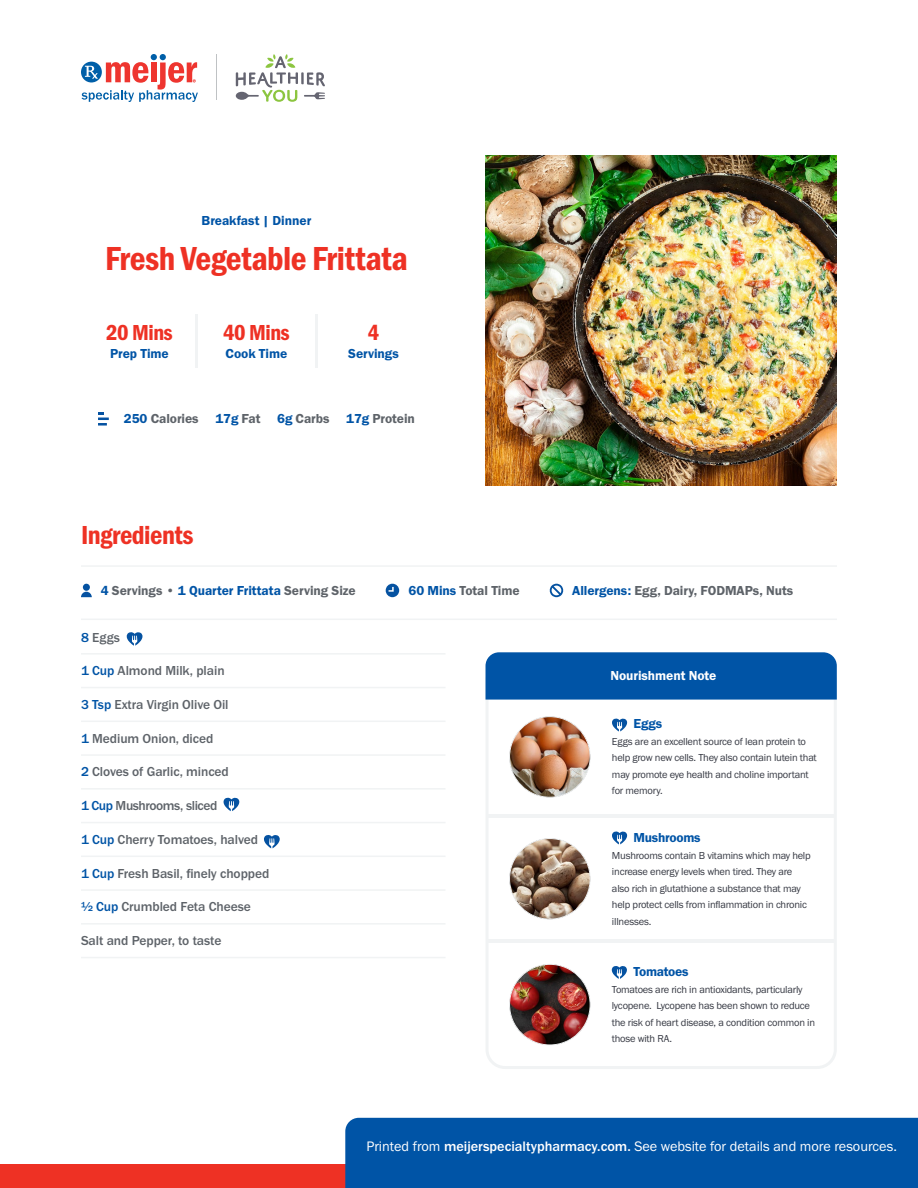
<style>
.page{position:relative;width:918px;height:1188px;background:#fff}
.page>*{position:absolute;margin:0;border:0;box-sizing:border-box;transform-origin:0 0}
.t1{font:34.5px "Franklin Gothic URW Con Dem";letter-spacing:-.015em;color:#ee3124}
.t2{font:27px "Franklin Gothic URW Con Dem";letter-spacing:-.02em;color:#ee3124}
.t3{font:22.5px "Franklin Gothic URW Con Dem";letter-spacing:-.02em;color:#ee3124}
.t4{font:14.25px "Franklin Gothic URW Boo";color:#fff}
.t5{font:500 13.5px "Franklin Gothic URW";letter-spacing:-.005em;color:#5e6369}
.t6{font:13.5px "Franklin Gothic URW Dem";letter-spacing:-.005em;color:#5e6369}
.t7{font:13.5px "Franklin Gothic URW Dem";letter-spacing:-.005em;color:#0054a6}
.t8{font:500 13.5px "Franklin Gothic URW";letter-spacing:-.03em;color:#5e6369}
.t9{font:13.5px "Franklin Gothic URW Dem";letter-spacing:-.005em;color:#fff}
.t10{font:10.5px/16.5px "Franklin Gothic URW Boo";letter-spacing:-.02em;color:#343741}
.s1{color:#0054a6}
.s2{font-family:"Franklin Gothic URW";font-weight:500}
</style>
<div class="page">
<hr style="left:217px;top:54px;width:1px;height:46px;background:#bfc2c4">
<svg style="left:82px;top:54px;width:116px;height:48px"></svg>
<svg style="left:236px;top:54px;width:89px;height:48px"></svg>
<div style="left:0;top:1164px;width:918px;height:24px;background:#ee3124"></div>
<div style="left:345px;top:1118px;width:573px;height:70px;background:#0054a6"></div>
<img style="left:486px;top:156px;width:351px;height:329px">
<hr style="left:315px;top:314px;width:2px;height:54px;background:#f1f3f4">
<hr style="left:196px;top:314px;width:2px;height:54px;background:#f1f3f4">
<hr style="left:81px;top:619px;width:756px;height:1px;background:#f1f3f4">
<hr style="left:81px;top:565px;width:756px;height:2px;background:#f1f3f4">
<hr style="left:81px;top:957px;width:365px;height:1px;background:#f1f3f4">
<hr style="left:81px;top:923px;width:365px;height:2px;background:#f1f3f4">
<hr style="left:81px;top:889px;width:365px;height:2px;background:#f1f3f4">
<hr style="left:81px;top:856px;width:365px;height:1px;background:#f1f3f4">
<hr style="left:81px;top:822px;width:365px;height:1px;background:#f1f3f4">
<hr style="left:81px;top:788px;width:365px;height:2px;background:#f1f3f4">
<hr style="left:81px;top:754px;width:365px;height:2px;background:#f1f3f4">
<hr style="left:81px;top:721px;width:365px;height:1px;background:#f1f3f4">
<hr style="left:81px;top:687px;width:365px;height:1px;background:#f1f3f4">
<hr style="left:81px;top:653px;width:365px;height:2px;background:#f1f3f4">
<svg style="left:98px;top:412px;width:11px;height:14px"></svg>
<svg style="left:81px;top:592px;width:11px;height:5px"></svg>
<div style="left:83px;top:584px;width:7px;height:7px;background:#0552a1;border-radius:50%"></div>
<svg style="left:386px;top:584px;width:13px;height:13px"></svg>
<svg style="left:549px;top:584px;width:15px;height:13px"></svg>
<svg style="left:127px;top:632px;width:16px;height:14px"></svg>
<svg style="left:224px;top:798px;width:15px;height:13px"></svg>
<svg style="left:264px;top:835px;width:16px;height:13px"></svg>
<svg style="left:485px;top:676px;width:352px;height:393px"></svg>
<div style="left:486px;top:652px;width:351px;height:48px;background:#0054a6"></div>
<svg style="left:612px;top:718px;width:15px;height:14px"></svg>
<svg style="left:612px;top:966px;width:15px;height:13px"></svg>
<svg style="left:612px;top:831px;width:15px;height:13px"></svg>
<h1 class="t7" style="left:202px;top:212px;width:111px">Breakfast | Dinner</h1>
<h1 class="t1" style="left:105px;top:235px;width:304px">Fresh Vegetable Frittata</h1>
<h1 class="t3" style="left:106px;top:317px;width:68px">20 Mins</h1>
<h1 class="t7" style="left:110px;top:345px;width:60px">Prep Time</h1>
<h1 class="t3" style="left:223px;top:317px;width:68px">40 Mins</h1>
<h1 class="t7" style="left:226px;top:345px;width:63px">Cook Time</h1>
<h1 class="t3" style="left:368px;top:317px;width:13px">4</h1>
<h1 class="t7" style="left:348px;top:345px;width:52px">Servings</h1>
<h1 class="t6" style="left:124px;top:410px;width:293px"><span class="s1">250</span> Calories <span class="s1">17g</span> Fat <span class="s1">6g</span> Carbs <span class="s1">17g</span> Protein</h1>
<h1 class="t2" style="left:81px;top:517px;width:114px">Ingredients</h1>
<h2 class="t6" style="left:101px;top:582px;width:256px"><span class="s1">4</span> Servings • <span class="s1">1 Quarter Frittata</span> Serving Size</h2>
<h2 class="t6" style="left:408px;top:582px;width:113px"><span class="s1">60 Mins</span> Total Time</h2>
<h2 class="t6" style="left:572px;top:582px;width:223px"><span class="s1">Allergens:</span> Egg, Dairy, FODMAPs, Nuts</h2>
<p class="t5" style="left:81px;top:629px;width:41px"><span class="s1">8</span> Eggs</p>
<p class="t5" style="left:81px;top:662px;width:145px"><span class="s1">1 Cup</span> Almond Milk, plain</p>
<p class="t5" style="left:81px;top:696px;width:149px"><span class="s1">3 Tsp</span> Extra Virgin Olive Oil</p>
<p class="t5" style="left:81px;top:730px;width:134px"><span class="s1">1</span> Medium Onion, diced</p>
<p class="t5" style="left:81px;top:764px;width:149px"><span class="s1">2</span> Cloves of Garlic, minced</p>
<p class="t8" style="left:81px;top:797px;width:138px"><span class="s1">1 Cup</span> Mushrooms, sliced</p>
<p class="t5" style="left:81px;top:831px;width:179px"><span class="s1">1 Cup</span> Cherry Tomatoes, halved</p>
<p class="t5" style="left:81px;top:865px;width:190px"><span class="s1">1 Cup</span> Fresh Basil, fnely chopped</p>
<p class="t5" style="left:81px;top:899px;width:171px"><span class="s1">½ Cup</span> Crumbled Feta Cheese</p>
<p class="t5" style="left:81px;top:932px;width:142px">Salt and Pepper, to taste</p>
<p class="t9" style="left:610px;top:668px;width:107px">Nourishment Note</p>
<p class="t7" style="left:634px;top:716px;width:30px">Eggs</p>
<p class="t10" style="left:612px;top:733px;width:206px">Eggs are an excellent source of lean protein to help grow new cells. They also contain lutein that may promote eye health and choline important for memory.</p>
<p class="t7" style="left:634px;top:829px;width:69px">Mushrooms</p>
<p class="t10" style="left:612px;top:847px;width:200px">Mushrooms contain B vitamins which may help increase energy levels when tired. They are also rich in glutathione a substance that may help protect cells from infammation in chronic illnesses.</p>
<p class="t7" style="left:633px;top:963px;width:57px">Tomatoes</p>
<p class="t10" style="left:612px;top:981px;width:205px">Tomatoes are rich in antioxidants, particularly lycopene. Lycopene has been shown to reduce the risk of heart disease, a condition common in those with RA.</p>
<p class="t4" style="left:366px;top:1137px;width:532px">Printed from <span class="s2">meijerspecialtypharmacy.com.</span> See website for details and more resources.</p>
</div>
